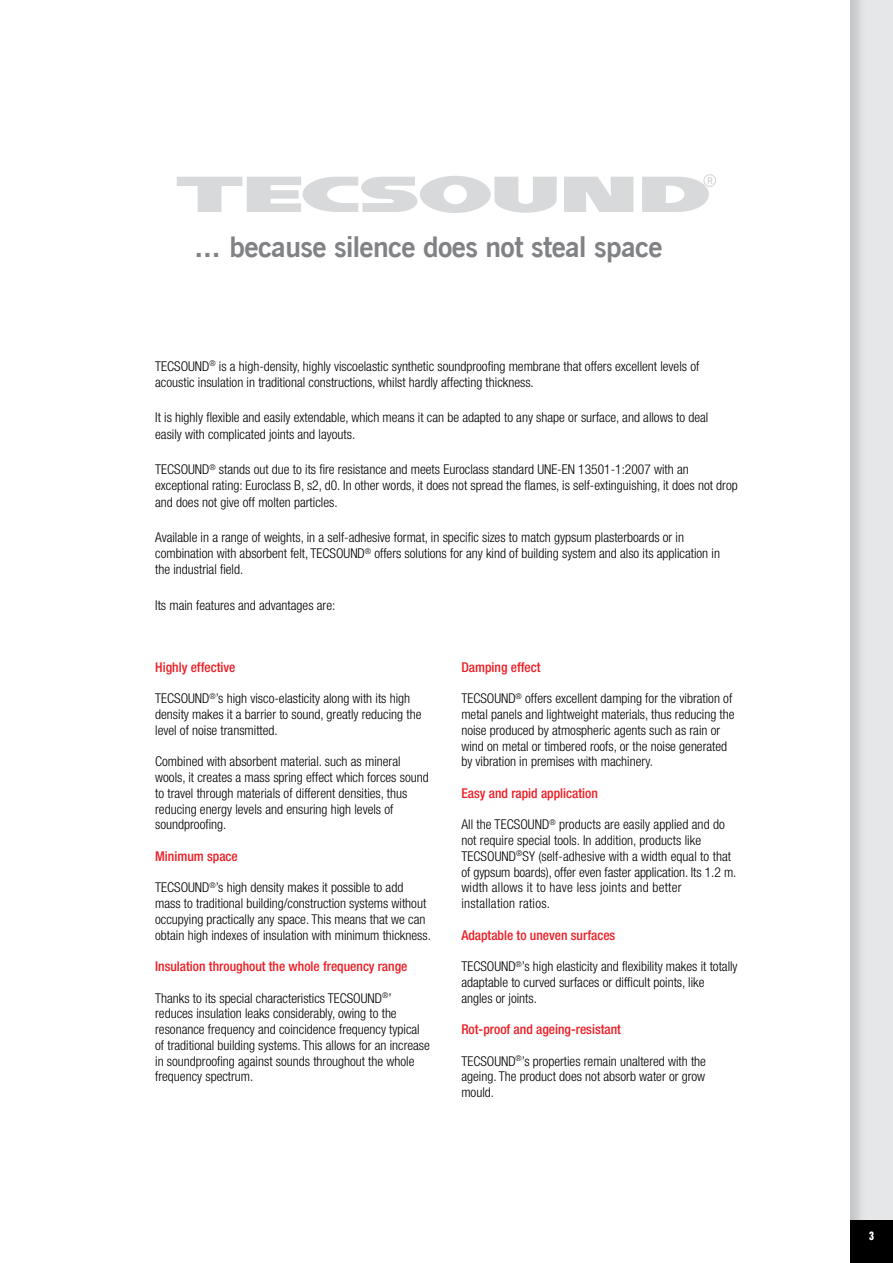
<style>
.page{position:relative;width:893px;height:1263px;background:#fff}
.page>*{position:absolute;margin:0;border:0;box-sizing:border-box;transform-origin:0 0}
.t1{font:700 28.5px "News Gothic AC";letter-spacing:-.02em;color:#808285}
.t2{font:300 condensed 13.5px/15.8px "Helvetica Neue LT Std";color:#000}
.t3{font:500 condensed 13.5px "Helvetica Neue LT Std";color:#ed1d24}
.t4{font:900 condensed 12px "Helvetica Neue LT Std";color:#fff;scale:.8 1}
.s1{font-size:28.95px}
</style>
<div class="page">
<svg style="left:177px;top:174px;width:539px;height:39px"></svg>
<div style="left:850px;top:1220px;width:43px;height:43px;background:#000"></div>
<h1 class="t1" style="left:194px;top:230px;width:470px"><span class="s1">...</span> because silence does not steal space</h1>
<p class="t2" style="left:155px;top:358px;width:546px;line-height:16.2px">TECSOUND<sup>®</sup> is a high-density, highly viscoelastic synthetic soundproofing membrane that offers excellent levels of acoustic insulation in traditional constructions, whilst hardly affecting thickness.</p>
<p class="t2" style="left:155px;top:409px;width:555px;line-height:16.2px">It is highly flexible and easily extendable, which means it can be adapted to any shape or surface, and allows to deal easily with complicated joints and layouts.</p>
<p class="t2" style="left:155px;top:461px;width:584px;line-height:16.2px">TECSOUND<sup>®</sup> stands out due to its fire resistance and meets Euroclass standard UNE-EN 13501-1:2007 with an exceptional rating: Euroclass B, s2, d0. In other words, it does not spread the flames, is self-extinguishing, it does not drop and does not give off molten particles.</p>
<p class="t2" style="left:155px;top:529px;width:566px;line-height:16.2px">Available in a range of weights, in a self-adhesive format, in specific sizes to match gypsum plasterboards or in combination with absorbent felt, TECSOUND<sup>®</sup> offers solutions for any kind of building system and also its application in the industrial field.</p>
<p class="t2" style="left:155px;top:597px;width:182px">Its main features and advantages are:</p>
<p class="t3" style="left:155px;top:659px;width:82px">Highly effective</p>
<p class="t2" style="left:155px;top:690px;width:268px">TECSOUND<sup>®</sup>’s high visco-elasticity along with its high density makes it a barrier to sound, greatly reducing the level of noise transmitted.</p>
<p class="t2" style="left:155px;top:753px;width:275px">Combined with absorbent material. such as mineral wools, it creates a mass spring effect which forces sound to travel through materials of different densities, thus reducing energy levels and ensuring high levels of soundproofing.</p>
<p class="t3" style="left:155px;top:848px;width:84px">Minimum space</p>
<p class="t2" style="left:155px;top:879px;width:277px">TECSOUND<sup>®</sup>’s high density makes it possible to add mass to traditional building/construction systems without occupying practically any space. This means that we can obtain high indexes of insulation with minimum thickness.</p>
<p class="t3" style="left:155px;top:958px;width:254px">Insulation throughout the whole frequency range</p>
<p class="t2" style="left:155px;top:990px;width:276px">Thanks to its special characteristics TECSOUND<sup>®</sup>’ reduces insulation leaks considerably, owing to the resonance frequency and coincidence frequency typical of traditional building systems. This allows for an increase in soundproofing against sounds throughout the whole frequency spectrum.</p>
<p class="t3" style="left:461px;top:659px;width:81px">Damping effect</p>
<p class="t2" style="left:461px;top:690px;width:275px">TECSOUND<sup>®</sup> offers excellent damping for the vibration of metal panels and lightweight materials, thus reducing the noise produced by atmospheric agents such as rain or wind on metal or timbered roofs, or the noise generated by vibration in premises with machinery.</p>
<p class="t3" style="left:461px;top:785px;width:138px">Easy and rapid application</p>
<p class="t2" style="left:461px;top:816px;width:277px">All the TECSOUND<sup>®</sup> products are easily applied and do not require special tools. In addition, products like TECSOUND<sup>®</sup>SY (self-adhesive with a width equal to that of gypsum boards), offer even faster application. Its 1.2 m. width allows it to have less joints and better installation ratios.</p>
<p class="t3" style="left:461px;top:927px;width:155px">Adaptable to uneven surfaces</p>
<p class="t2" style="left:461px;top:958px;width:278px">TECSOUND<sup>®</sup>’s high elasticity and flexibility makes it totally adaptable to curved surfaces or difficult points, like angles or joints.</p>
<p class="t3" style="left:461px;top:1021px;width:161px">Rot-proof and ageing-resistant</p>
<p class="t2" style="left:461px;top:1053px;width:246px;text-align:justify">TECSOUND<sup>®</sup>’s properties remain unaltered with the ageing. The product does not absorb water or grow mould.</p>
<p class="t4" style="left:869px;top:1228px;width:8px">3</p>
</div>
